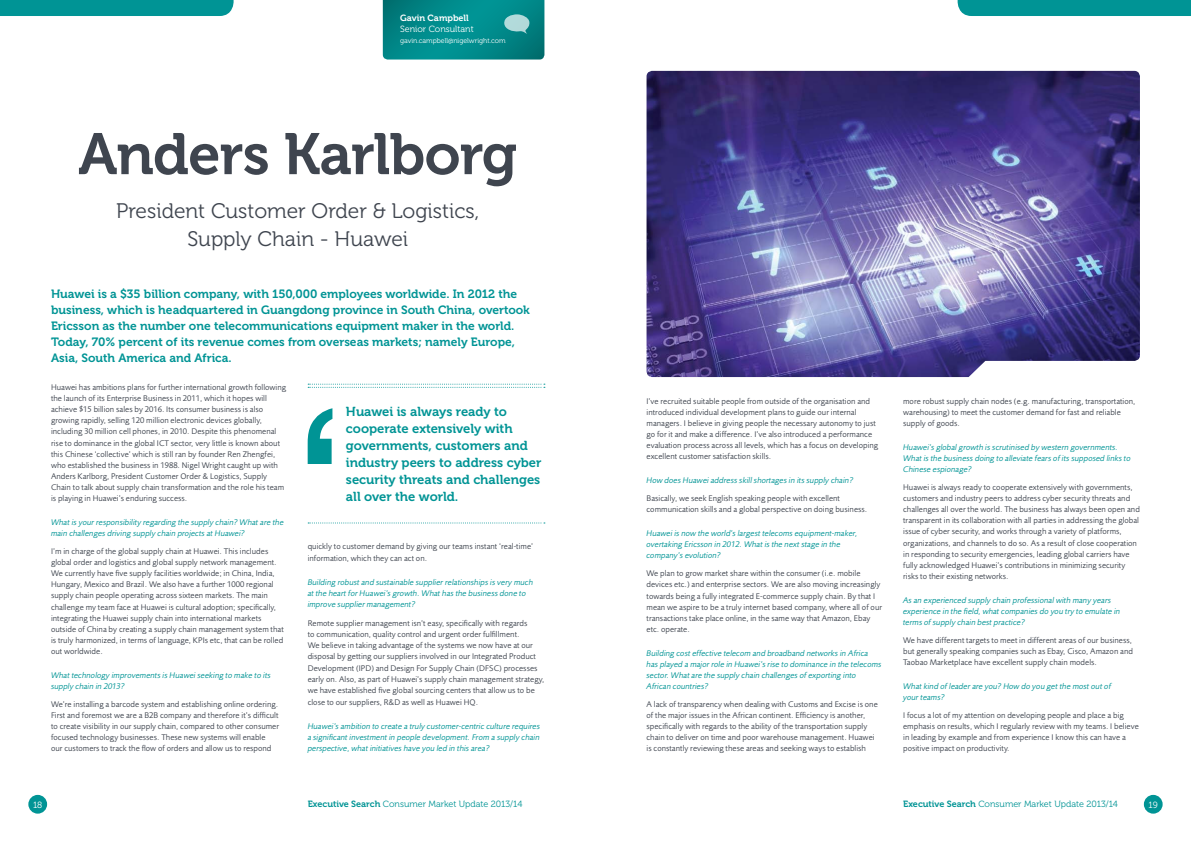
<style>
.page{position:relative;width:1191px;height:842px;background:#fff}
.page>*{position:absolute;margin:0;border:0;box-sizing:border-box;transform-origin:0 0}
.t1{font:58px "Museo 700";letter-spacing:-.015em;color:#3f454f}
.t2{font:21px/28px "Museo 300";color:#3f454f;text-align:center}
.t3{font:13px/17px "Museo 700";color:#009495}
.t4{font:12px/16px "Museo 700";color:#009495}
.t5{font:9px "Museo 300";color:#009495}
.t6{font:9px "Museo 300";color:#fff}
.t7{font:9px "Museo 700";color:#fff}
.t8{font:8.5px/11.1px "Foundry Sans";letter-spacing:.005em;color:#3f454f}
.t9{font:italic 8.5px/11.1px "Foundry Sans";letter-spacing:.005em;color:#009495}
.t10{font:7px "Museo 300";color:#fff}
.s1{font-family:"Museo 700"}
</style>
<div class="page">
<svg style="left:308px;top:384px;width:237px;height:4px"></svg>
<svg style="left:308px;top:408px;width:24px;height:56px"></svg>
<svg style="left:308px;top:522px;width:237px;height:1px"></svg>
<div style="left:28px;top:795px;width:19px;height:19px;background:#009495;border-radius:50%"></div>
<div style="left:0;top:0;width:234px;height:16px;background:#009495"></div>
<img style="left:646px;top:71px;width:494px;height:306px">
<div style="left:957px;top:0;width:234px;height:16px;background:#009495"></div>
<div style="left:1143px;top:795px;width:19px;height:19px;background:#009495;border-radius:50%"></div>
<svg style="left:383px;top:0;width:161px;height:60px;background:#088b8c"></svg>
<p class="t7" style="left:400px;top:13px;width:70px">Gavin Campbell</p>
<p class="t6" style="left:400px;top:24px;width:75px">Senior Consultant</p>
<p class="t10" style="left:400px;top:37px;width:107px">gavin.campbell@nigelwright.com</p>
<h1 class="t1" style="left:78px;top:122px;width:440px">Anders Karlborg</h1>
<h2 class="t2" style="left:116px;top:197px;width:364px">President Customer Order &amp; Logistics,<br>Supply Chain - Huawei</h2>
<p class="t4" style="left:51px;top:286px;width:480px">Huawei is a $35 billion company, with 150,000 employees worldwide. In 2012 the business, which is headquartered in Guangdong province in South China, overtook Ericsson as the number one telecommunications equipment maker in the world.<br>Today, 70% percent of its revenue comes from overseas markets; namely Europe, Asia, South America and Africa.</p>
<p class="t8" style="left:51px;top:382px;width:237px">Huawei has ambitions plans for further international growth following the launch of its Enterprise Business in 2011, which it hopes will achieve $15 billion sales by 2016. Its consumer business is also growing rapidly, selling 120 million electronic devices globally, including 30 million cell phones, in 2010. Despite this phenomenal rise to dominance in the global ICT sector, very little is known about this Chinese ‘collective’ which is still ran by founder Ren Zhengfei, who established the business in 1988. Nigel Wright caught up with Anders Karlborg, President Customer Order &amp; Logistics, Supply Chain to talk about supply chain transformation and the role his team is playing in Huawei’s enduring success.</p>
<p class="t9" style="left:51px;top:516px;width:234px">What is your responsibility regarding the supply chain? What are the main challenges driving supply chain projects at Huawei?</p>
<p class="t8" style="left:51px;top:546px;width:234px">I’m in charge of the global supply chain at Huawei. This includes global order and logistics and global supply network management.<br>We currently have five supply facilities worldwide; in China, India, Hungary, Mexico and Brazil. We also have a further 1000 regional supply chain people operating across sixteen markets. The main challenge my team face at Huawei is cultural adoption; specifically, integrating the Huawei supply chain into international markets outside of China by creating a supply chain management system that is truly harmonized, in terms of language, KPIs etc, that can be rolled out worldwide.</p>
<p class="t9" style="left:51px;top:669px;width:221px">What technology improvements is Huawei seeking to make to its supply chain in 2013?</p>
<p class="t8" style="left:51px;top:698px;width:230px">We’re installing a barcode system and establishing online ordering.<br>First and foremost we are a B2B company and therefore it’s difficult to create visibility in our supply chain, compared to other consumer focused technology businesses. These new systems will enable our customers to track the flow of orders and allow us to respond</p>
<h3 class="t3" style="left:346px;top:403px;width:197px">Huawei is always ready to cooperate extensively with governments, customers and industry peers to address cyber security threats and challenges all over the world.</h3>
<p class="t8" style="left:308px;top:541px;width:227px">quickly to customer demand by giving our teams instant ‘real-time’ information, which they can act on.</p>
<p class="t9" style="left:308px;top:576px;width:227px">Building robust and sustainable supplier relationships is very much at the heart for Huawei’s growth. What has the business done to improve supplier management?</p>
<p class="t8" style="left:308px;top:617px;width:238px">Remote supplier management isn’t easy, specifically with regards<br>to communication, quality control and urgent order fulfillment.<br>We believe in taking advantage of the systems we now have at our disposal by getting our suppliers involved in our Integrated Product Development (IPD) and Design For Supply Chain (DFSC) processes early on. Also, as part of Huawei’s supply chain management strategy, we have established five global sourcing centers that allow us to be close to our suppliers, R&amp;D as well as Huawei HQ.</p>
<p class="t9" style="left:308px;top:720px;width:234px;text-align:justify">Huawei’s ambition to create a truly customer-centric culture requires a significant investment in people development. From a supply chain perspective, what initiatives have you led in this area?</p>
<p class="t8" style="left:646px;top:395px;width:233px">I’ve recruited suitable people from outside of the organisation and introduced individual development plans to guide our internal managers. I believe in giving people the necessary autonomy to just go for it and make a difference. I’ve also introduced a performance evaluation process across all levels, which has a focus on developing excellent customer satisfaction skills.</p>
<p class="t9" style="left:646px;top:475px;width:208px">How does Huawei address skill shortages in its supply chain?</p>
<p class="t8" style="left:646px;top:493px;width:222px">Basically, we seek English speaking people with excellent communication skills and a global perspective on doing business.</p>
<p class="t9" style="left:646px;top:528px;width:212px">Huawei is now the world’s largest telecoms equipment-maker, overtaking Ericsson in 2012. What is the next stage in the company’s evolution?</p>
<p class="t8" style="left:646px;top:568px;width:237px">We plan to grow market share within the consumer (i.e. mobile devices etc.) and enterprise sectors. We are also moving increasingly towards being a fully integrated E-commerce supply chain. By that I mean we aspire to be a truly internet based company, where all of our transactions take place online, in the same way that Amazon, Ebay etc. operate.</p>
<p class="t9" style="left:646px;top:647px;width:236px">Building cost effective telecom and broadband networks in Africa has played a major role in Huawei’s rise to dominance in the telecoms sector. What are the supply chain challenges of exporting into African countries?</p>
<p class="t8" style="left:646px;top:699px;width:233px">A lack of transparency when dealing with Customs and Excise is one of the major issues in the African continent. Efficiency is another, specifically with regards to the ability of the transportation supply chain to deliver on time and poor warehouse management. Huawei is constantly reviewing these areas and seeking ways to establish</p>
<p class="t8" style="left:903px;top:395px;width:234px">more robust supply chain nodes (e.g. manufacturing, transportation, warehousing) to meet the customer demand for fast and reliable supply of goods.</p>
<p class="t9" style="left:903px;top:441px;width:229px">Huawei’s global growth is scrutinised by western governments.<br>What is the business doing to alleviate fears of its supposed links to<br>Chinese espionage?</p>
<p class="t8" style="left:903px;top:482px;width:238px">Huawei is always ready to cooperate extensively with governments, customers and industry peers to address cyber security threats and challenges all over the world. The business has always been open and transparent in its collaboration with all parties in addressing the global issue of cyber security, and works through a variety of platforms, organizations, and channels to do so. As a result of close cooperation in responding to security emergencies, leading global carriers have fully acknowledged Huawei’s contributions in minimizing security risks to their existing networks.</p>
<p class="t9" style="left:903px;top:594px;width:219px">As an experienced supply chain professional with many years experience in the field, what companies do you try to emulate in terms of supply chain best practice?</p>
<p class="t8" style="left:903px;top:634px;width:231px;text-align:justify">We have different targets to meet in different areas of our business, but generally speaking companies such as Ebay, Cisco, Amazon and Taobao Marketplace have excellent supply chain models.</p>
<p class="t9" style="left:903px;top:680px;width:209px">What kind of leader are you? How do you get the most out of your teams?</p>
<p class="t8" style="left:903px;top:710px;width:237px">I focus a lot of my attention on developing people and place a big emphasis on results, which I regularly review with my teams. I believe in leading by example and from experience I know this can have a positive impact on productivity.</p>
<p class="t6" style="left:33px;top:800px;width:11px">18</p>
<p class="t5" style="left:308px;top:799px;width:216px"><span class="s1">Executive Search</span> Consumer Market Update 2013/14</p>
<p class="t5" style="left:903px;top:799px;width:216px"><span class="s1">Executive Search</span> Consumer Market Update 2013/14</p>
<p class="t6" style="left:1148px;top:800px;width:11px">19</p>
</div>
